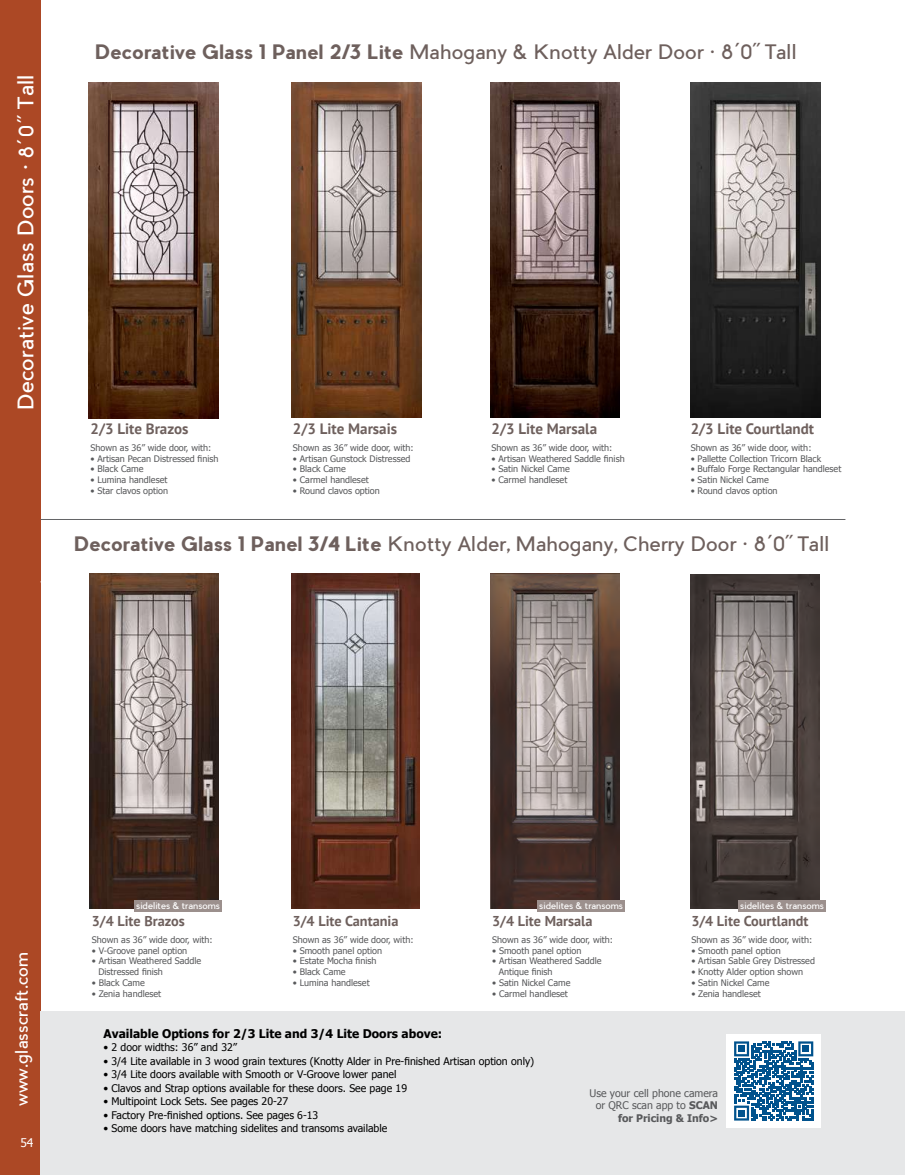
<style>
.page{position:relative;width:905px;height:1175px;background:#fff}
.page>*{position:absolute;margin:0;border:0;box-sizing:border-box;transform-origin:0 0}
.t1{font:21px "Pier Sans";color:#fff}
.t2{font:19.5px "Pier Sans";color:#6e605d}
.t3{font:16.5px "Pier Sans";color:#fff}
.t4{font:700 15px "PT Sans";color:#6e605d}
.t5{font:700 14.25px "PT Sans";color:#6e605d}
.t6{font:700 12px "Tahoma";color:#000}
.t7{font:12px "Tahoma";color:#fff}
.t8{font:10.5px "Tahoma";color:#000}
.t9{font:10.5px/12.6px "Tahoma";color:#58595b;text-align:right}
.t10{font:9px/10.8px "Tahoma";color:#58595b}
.t11{font:9px "Pier Sans";letter-spacing:-.01em;color:#fff}
.s1{font-size:19.5px}
.s2{font-family:"Tahoma";font-size:19.5px}
.s3{font-weight:700}
.s4{font-family:"Tahoma"}
</style>
<div class="page">
<div style="left:0;top:0;width:40px;height:1174px;background:#ac4825"></div>
<div style="left:40px;top:1011px;width:864px;height:163px;background:#e6e7e8"></div>
<hr style="left:904px;top:1011px;width:1px;height:163px;background:#e6e7e8">
<hr style="left:40px;top:519px;width:805px;height:1px;background:#636466">
<img style="left:90px;top:573px;width:129px;height:335px">
<img style="left:690px;top:574px;width:129px;height:334px">
<img style="left:491px;top:573px;width:128px;height:335px">
<img style="left:291px;top:573px;width:129px;height:335px">
<div style="left:726px;top:1034px;width:94px;height:94px;background:#fff"></div>
<svg style="left:734px;top:1041px;width:79px;height:79px"></svg>
<div style="left:738px;top:1045px;width:6px;height:7px;background:#00528d"></div>
<div style="left:802px;top:1045px;width:7px;height:7px;background:#00528d"></div>
<div style="left:738px;top:1109px;width:6px;height:7px;background:#00528d"></div>
<img style="left:690px;top:82px;width:130px;height:335px">
<img style="left:88px;top:82px;width:130px;height:336px">
<img style="left:490px;top:82px;width:129px;height:335px">
<img style="left:291px;top:82px;width:130px;height:336px">
<div style="left:134px;top:900px;width:88px;height:12px;background:#9c908d"></div>
<div style="left:537px;top:900px;width:88px;height:12px;background:#9c908d"></div>
<div style="left:738px;top:900px;width:87px;height:12px;background:#9c908d"></div>
<h1 class="t1" style="left:13px;top:410px;width:337px;rotate:-90deg">Decorative Glass Doors • <span class="s1">8</span><span class="s2">´</span><span class="s1">0</span><span class="s2">˝</span> Tall</h1>
<h2 class="t2" style="left:95px;top:40px;width:703px"><span class="s3">Decorative Glass 1 Panel 2/3 Lite</span> Mahogany &amp; Knotty Alder Door • 8<span class="s4">´</span>0<span class="s4">˝</span> Tall</h2>
<h3 class="t4" style="left:90px;top:419px;width:99px">2/3 Lite Brazos</h3>
<p class="t10" style="left:90px;top:442px;width:122px">Shown as 36” wide door, with:</p>
<p class="t10" style="left:90px;top:452px;width:129px">• Artisan Pecan Distressed finish</p>
<p class="t10" style="left:90px;top:463px;width:54px">• Black Came</p>
<p class="t10" style="left:90px;top:474px;width:78px">• Lumina handleset</p>
<p class="t10" style="left:90px;top:485px;width:79px">• Star clavos option</p>
<h3 class="t4" style="left:293px;top:419px;width:106px">2/3 Lite Marsais</h3>
<p class="t10" style="left:293px;top:442px;width:122px">Shown as 36” wide door, with:</p>
<p class="t10" style="left:293px;top:452px;width:119px">• Artisan Gunstock Distressed</p>
<p class="t10" style="left:293px;top:463px;width:54px">• Black Came</p>
<p class="t10" style="left:293px;top:474px;width:77px">• Carmel handleset</p>
<p class="t10" style="left:293px;top:485px;width:88px">• Round clavos option</p>
<h3 class="t4" style="left:491px;top:419px;width:107px">2/3 Lite Marsala</h3>
<p class="t10" style="left:491px;top:442px;width:122px">Shown as 36” wide door, with:</p>
<p class="t10" style="left:491px;top:452px;width:135px">• Artisan Weathered Saddle finish</p>
<p class="t10" style="left:491px;top:463px;width:80px">• Satin Nickel Came</p>
<p class="t10" style="left:491px;top:474px;width:77px">• Carmel handleset</p>
<h3 class="t4" style="left:690px;top:419px;width:125px">2/3 Lite Courtlandt</h3>
<p class="t10" style="left:690px;top:442px;width:122px">Shown as 36” wide door, with:</p>
<p class="t10" style="left:690px;top:452px;width:132px">• Pallette Collection Tricorn Black</p>
<p class="t10" style="left:690px;top:463px;width:152px">• Buffalo Forge Rectangular handleset</p>
<p class="t10" style="left:690px;top:474px;width:80px">• Satin Nickel Came</p>
<p class="t10" style="left:690px;top:485px;width:88px">• Round clavos option</p>
<h2 class="t2" style="left:74px;top:531px;width:757px"><span class="s3">Decorative Glass 1 Panel 3/4 Lite</span> Knotty Alder, Mahogany, Cherry Door • 8<span class="s4">´</span>0<span class="s4">˝</span> Tall</h2>
<h3 class="t3" style="left:11px;top:1106px;width:156px;rotate:-90deg">www.glasscraft.com</h3>
<h3 class="t7" style="left:20px;top:1134px;width:15px">54</h3>
<p class="t11" style="left:136px;top:899px;width:85px">sidelites &amp; transoms</p>
<p class="t11" style="left:539px;top:899px;width:85px">sidelites &amp; transoms</p>
<p class="t11" style="left:740px;top:899px;width:85px">sidelites &amp; transoms</p>
<h3 class="t5" style="left:92px;top:911px;width:95px">3/4 Lite Brazos</h3>
<p class="t10" style="left:92px;top:933px;width:122px">Shown as 36” wide door, with:</p>
<p class="t10" style="left:92px;top:944px;width:97px">• V-Groove panel option</p>
<p class="t10" style="left:98px;top:955px;width:104px;text-indent:-7px">• Artisan Weathered Saddle<br>Distressed finish</p>
<p class="t10" style="left:92px;top:977px;width:54px">• Black Came</p>
<p class="t10" style="left:92px;top:987px;width:71px">• Zenia handleset</p>
<h3 class="t5" style="left:293px;top:911px;width:107px">3/4 Lite Cantania</h3>
<p class="t10" style="left:293px;top:933px;width:122px">Shown as 36” wide door, with:</p>
<p class="t10" style="left:293px;top:944px;width:91px">• Smooth panel option</p>
<p class="t10" style="left:293px;top:955px;width:85px">• Estate Mocha finish</p>
<p class="t10" style="left:293px;top:966px;width:54px">• Black Came</p>
<p class="t10" style="left:293px;top:977px;width:78px">• Lumina handleset</p>
<h3 class="t5" style="left:492px;top:911px;width:102px">3/4 Lite Marsala</h3>
<p class="t10" style="left:492px;top:933px;width:122px">Shown as 36” wide door, with:</p>
<p class="t10" style="left:492px;top:944px;width:91px">• Smooth panel option</p>
<p class="t10" style="left:498px;top:955px;width:104px;text-indent:-7px">• Artisan Weathered Saddle<br>Antique finish</p>
<p class="t10" style="left:492px;top:977px;width:80px">• Satin Nickel Came</p>
<p class="t10" style="left:492px;top:987px;width:77px">• Carmel handleset</p>
<h3 class="t5" style="left:691px;top:911px;width:119px">3/4 Lite Courtlandt</h3>
<p class="t10" style="left:691px;top:933px;width:122px">Shown as 36” wide door, with:</p>
<p class="t10" style="left:691px;top:944px;width:91px">• Smooth panel option</p>
<p class="t10" style="left:691px;top:955px;width:125px">• Artisan Sable Grey Distressed</p>
<p class="t10" style="left:691px;top:966px;width:113px">• Knotty Alder option shown</p>
<p class="t10" style="left:691px;top:977px;width:80px">• Satin Nickel Came</p>
<p class="t10" style="left:691px;top:987px;width:71px">• Zenia handleset</p>
<h3 class="t6" style="left:103px;top:1024px;width:340px">Available Options for 2/3 Lite and 3/4 Lite Doors above:</h3>
<p class="t8" style="left:103px;top:1040px;width:135px">• 2 door widths: 36” and 32”</p>
<p class="t8" style="left:103px;top:1053px;width:432px">• 3/4 Lite available in 3 wood grain textures (Knotty Alder in Pre-finished Artisan option only)</p>
<p class="t8" style="left:103px;top:1067px;width:294px">• 3/4 Lite doors available with Smooth or V-Groove lower panel</p>
<p class="t8" style="left:103px;top:1080px;width:305px">• Clavos and Strap options available for these doors. See page 19</p>
<p class="t8" style="left:103px;top:1094px;width:186px">• Multipoint Lock Sets. See pages 20-27</p>
<p class="t8" style="left:103px;top:1107px;width:216px">• Factory Pre-finished options. See pages 6-13</p>
<p class="t8" style="left:103px;top:1121px;width:285px">• Some doors have matching sidelites and transoms available</p>
<p class="t9" style="left:589px;top:1086px;width:130px">Use your cell phone camera or QRC scan app to <span class="s3">SCAN for Pricing &amp; Info&gt;</span></p>
</div>
